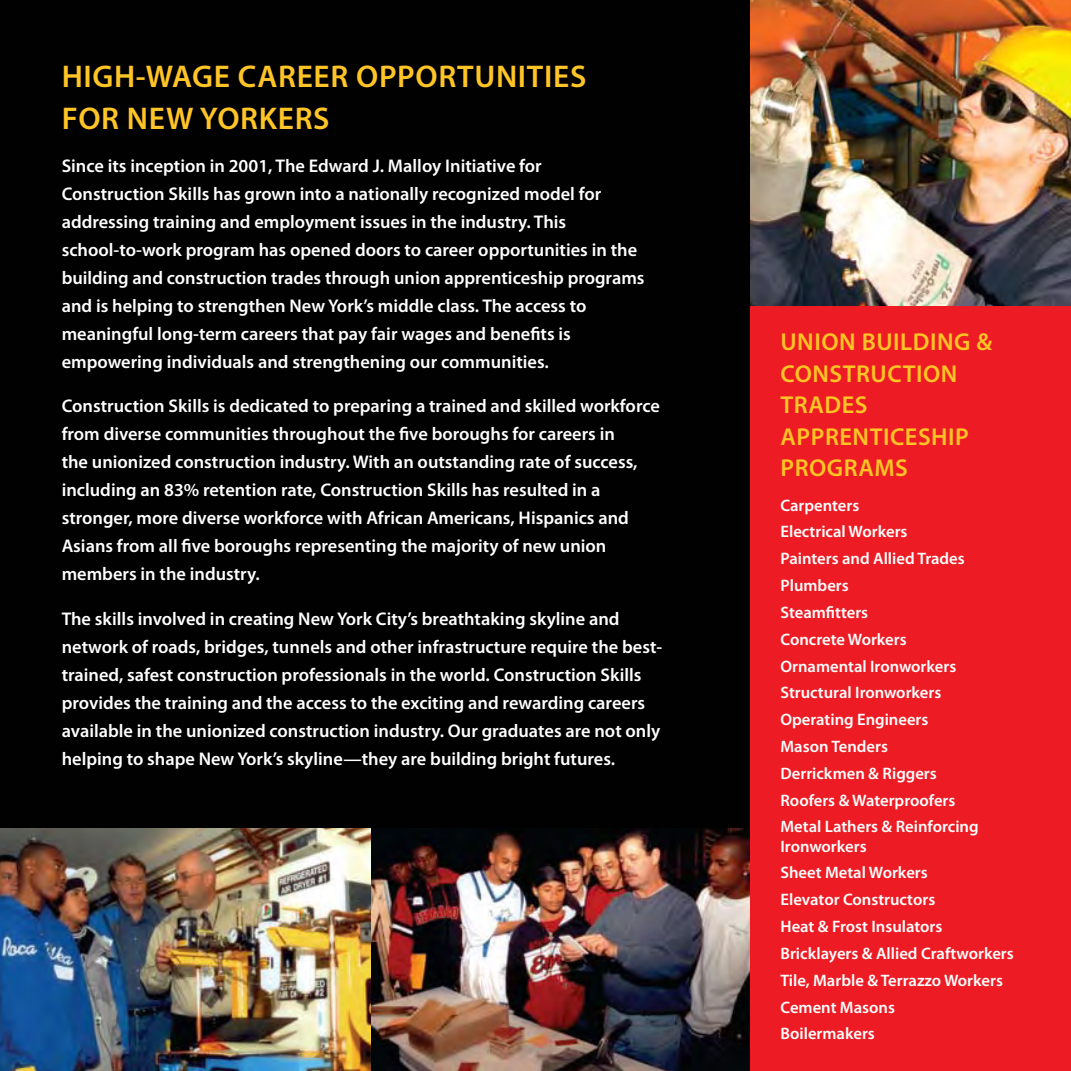
<style>
.page{position:relative;width:1071px;height:1071px;background:#010101}
.page>*{position:absolute;margin:0;border:0;box-sizing:border-box;transform-origin:0 0}
.t1{font:600 31.5px/42px "Myriad Pro";letter-spacing:.02em;color:#ffc425}
.t2{font:600 24.5px/31.5px "Myriad Pro";letter-spacing:.02em;color:#ffc425}
.t3{font:600 18.38px/28px "Myriad Pro";color:#fff}
.t4{font:600 16.62px/26.8px "Myriad Pro";color:#fff}
</style>
<div class="page">
<img style="left:0;top:829px;width:751px;height:242px">
<div style="left:751px;top:1px;width:320px;height:1070px;background:#ed1c24"></div>
<img style="left:750px;top:0;width:321px;height:306px">
<h1 class="t1" style="left:62px;top:56px;width:526px">HIGH-WAGE CAREER OPPORTUNITIES<br>FOR NEW YORKERS</h1>
<p class="t3" style="left:62px;top:152px;width:584px">Since its inception in 2001, The Edward J. Malloy Initiative for Construction Skills has grown into a nationally recognized model for addressing training and employment issues in the industry. This school-to-work program has opened doors to career opportunities in the building and construction trades through union apprenticeship programs and is helping to strengthen New York’s middle class. The access to meaningful long-term careers that pay fair wages and benefits is empowering individuals and strengthening our communities.</p>
<p class="t3" style="left:62px;top:392px;width:600px">Construction Skills is dedicated to preparing a trained and skilled workforce from diverse communities throughout the five boroughs for careers in<br>the unionized construction industry. With an outstanding rate of success, including an 83% retention rate, Construction Skills has resulted in a stronger, more diverse workforce with African Americans, Hispanics and Asians from all five boroughs representing the majority of new union members in the industry.</p>
<p class="t3" style="left:62px;top:605px;width:602px">The skills involved in creating New York City’s breathtaking skyline and network of roads, bridges, tunnels and other infrastructure require the best&shy;trained, safest construction professionals in the world. Construction Skills provides the training and the access to the exciting and rewarding careers available in the unionized construction industry. Our graduates are not only helping to shape New York’s skyline—they are building bright futures.</p>
<h2 class="t2" style="left:780px;top:327px;width:213px">UNION BUILDING &amp;<br>CONSTRUCTION<br>TRADES<br>APPRENTICESHIP<br>PROGRAMS</h2>
<p class="t4" style="left:780px;top:492px;width:200px">Carpenters<br>Electrical Workers<br>Painters and Allied Trades<br>Plumbers<br>Steamfitters<br>Concrete Workers<br>Ornamental Ironworkers<br>Structural Ironworkers<br>Operating Engineers<br>Mason Tenders<br>Derrickmen &amp; Riggers<br>Roofers &amp; Waterproofers<br>Metal Lathers &amp; Reinforcing</p>
<p class="t4" style="left:780px;top:833px;width:235px">Ironworkers<br>Sheet Metal Workers<br>Elevator Constructors<br>Heat &amp; Frost Insulators<br>Bricklayers &amp; Allied Craftworkers<br>Tile, Marble &amp; Terrazzo Workers<br>Cement Masons<br>Boilermakers</p>
</div>
